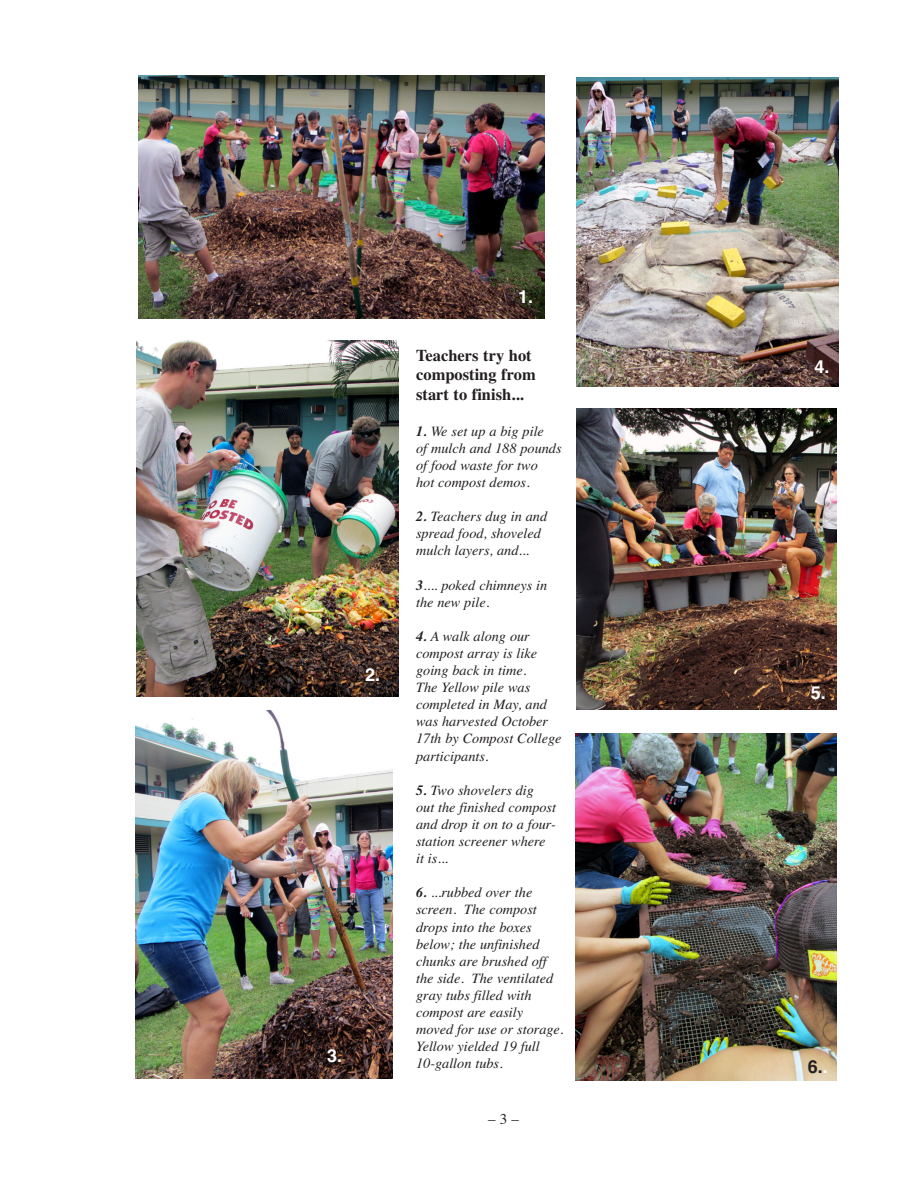
<style>
.page{position:relative;width:918px;height:1188px;background:#fff}
.page>*{position:absolute;margin:0;border:0;box-sizing:border-box;transform-origin:0 0}
.t1{font:700 18px "Helvetica";color:#fff}
.t2{font:700 18px "Helvetica";color:#231f20}
.t3{font:700 16.5px/19.8px "Times";color:#231f20}
.t4{font:15px "Times";color:#231f20}
.t5{font:italic 14.25px/17.1px "Times";color:#231f20}
.s1{font-weight:700}
.s2{color:#fff}
</style>
<div class="page">
<img style="left:137px;top:341px;width:261px;height:355px">
<img style="left:135px;top:711px;width:258px;height:368px">
<img style="left:138px;top:75px;width:407px;height:243px">
<img style="left:575px;top:734px;width:261px;height:347px">
<img style="left:577px;top:78px;width:261px;height:308px">
<img style="left:577px;top:408px;width:260px;height:302px">
<p class="t1" style="left:365px;top:668px;width:17px">2.</p>
<p class="t1" style="left:327px;top:1049px;width:17px">3.</p>
<p class="t1" style="left:518px;top:290px;width:17px">1.</p>
<p class="t3" style="left:416px;top:347px;width:121px">Teachers try hot composting from start to finish...</p>
<p class="t5" style="left:416px;top:424px;width:147px"><span class="s1">1.</span> We set up a big pile<br>of mulch and 188 pounds of food waste for two<br>hot compost demos.</p>
<p class="t5" style="left:416px;top:509px;width:133px"><span class="s1">2.</span> Teachers dug in and spread food, shoveled mulch layers, and...</p>
<p class="t5" style="left:416px;top:577px;width:133px"><span class="s1">3</span>.... poked chimneys in the new pile.</p>
<p class="t5" style="left:416px;top:629px;width:147px"><span class="s1">4.</span> A walk along our compost array is like going back in time.<br>The Yellow pile was completed in May, and was harvested October<br>17th by Compost College participants.</p>
<p class="t5" style="left:416px;top:783px;width:142px"><span class="s1">5.</span> Two shovelers dig<br>out the finished compost and drop it on to a four&shy;station screener where it is...</p>
<p class="t5" style="left:416px;top:885px;width:149px"><span class="s1">6.</span> ...rubbed over the screen. The compost drops into the boxes below; the unfinished chunks are brushed off the side. The ventilated gray tubs filled with compost are easily moved for use or storage.<br>Yellow yielded 19 full<br>10-gallon tubs.</p>
<p class="t4" style="left:488px;top:1114px;width:32px">– 3 –</p>
<p class="t1" style="left:815px;top:360px;width:17px">4.</p>
<p class="t1" style="left:811px;top:686px;width:17px">5.</p>
<p class="t2" style="left:808px;top:1060px;width:22px">6.<span class="s2">.</span></p>
</div>
